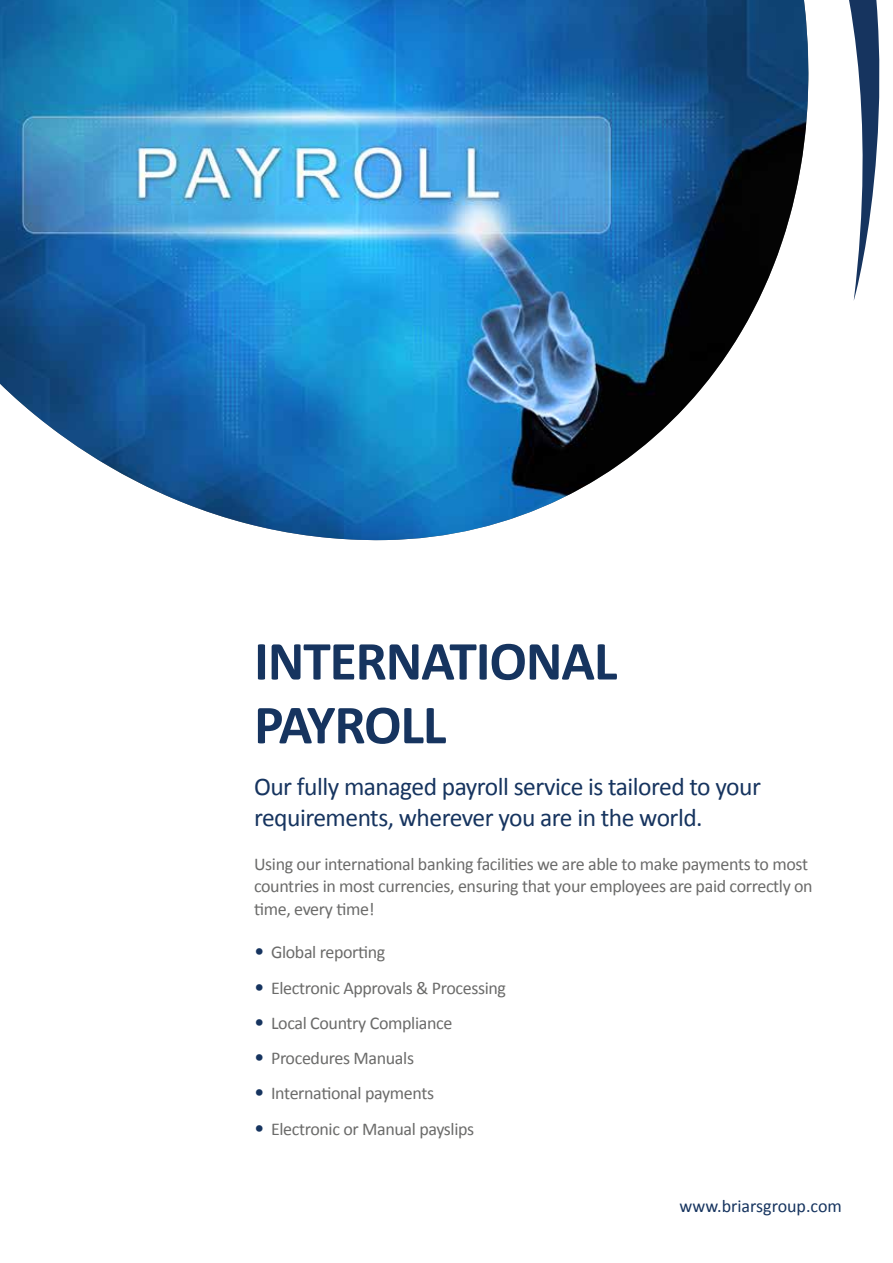
<style>
.page{position:relative;width:893px;height:1263px;background:#fff}
.page>*{position:absolute;margin:0;border:0;box-sizing:border-box;transform-origin:0 0}
.t1{font:700 55.5px/63.8px "Calibri";letter-spacing:-.02em;color:#16345f}
.t2{font:25.5px/30.6px "Calibri";letter-spacing:-.02em;color:#16345f}
.t3{font:18px/22.5px "Calibri";letter-spacing:-.02em;color:#6b6b6a}
.t4{font:18px "Calibri";color:#16345f}
.s1{font-size:21px;color:#16345f}
</style>
<div class="page">
<svg style="left:853px;top:0;width:27px;height:301px"></svg>
<img style="left:0;top:0;width:809px;height:541px">
<h1 class="t1" style="left:254px;top:627px;width:365px">INTERNATIONAL<br>PAYROLL</h1>
<h2 class="t2" style="left:254px;top:771px;width:508px">Our fully managed payroll service is tailored to your requirements, wherever you are in the world.</h2>
<p class="t3" style="left:254px;top:852px;width:560px">Using our international banking facilities we are able to make payments to most countries in most currencies, ensuring that your employees are paid correctly on time, every time!</p>
<p class="t3" style="left:254px;top:941px;width:133px"><span class="s1">•</span> Global reporting</p>
<p class="t3" style="left:254px;top:976px;width:253px"><span class="s1">•</span> Electronic Approvals &amp; Processing</p>
<p class="t3" style="left:254px;top:1011px;width:200px"><span class="s1">•</span> Local Country Compliance</p>
<p class="t3" style="left:254px;top:1047px;width:161px"><span class="s1">•</span> Procedures Manuals</p>
<p class="t3" style="left:254px;top:1082px;width:181px"><span class="s1">•</span> International payments</p>
<p class="t3" style="left:254px;top:1117px;width:222px"><span class="s1">•</span> Electronic or Manual payslips</p>
<p class="t4" style="left:680px;top:1194px;width:164px">www.briarsgroup.com</p>
</div>
